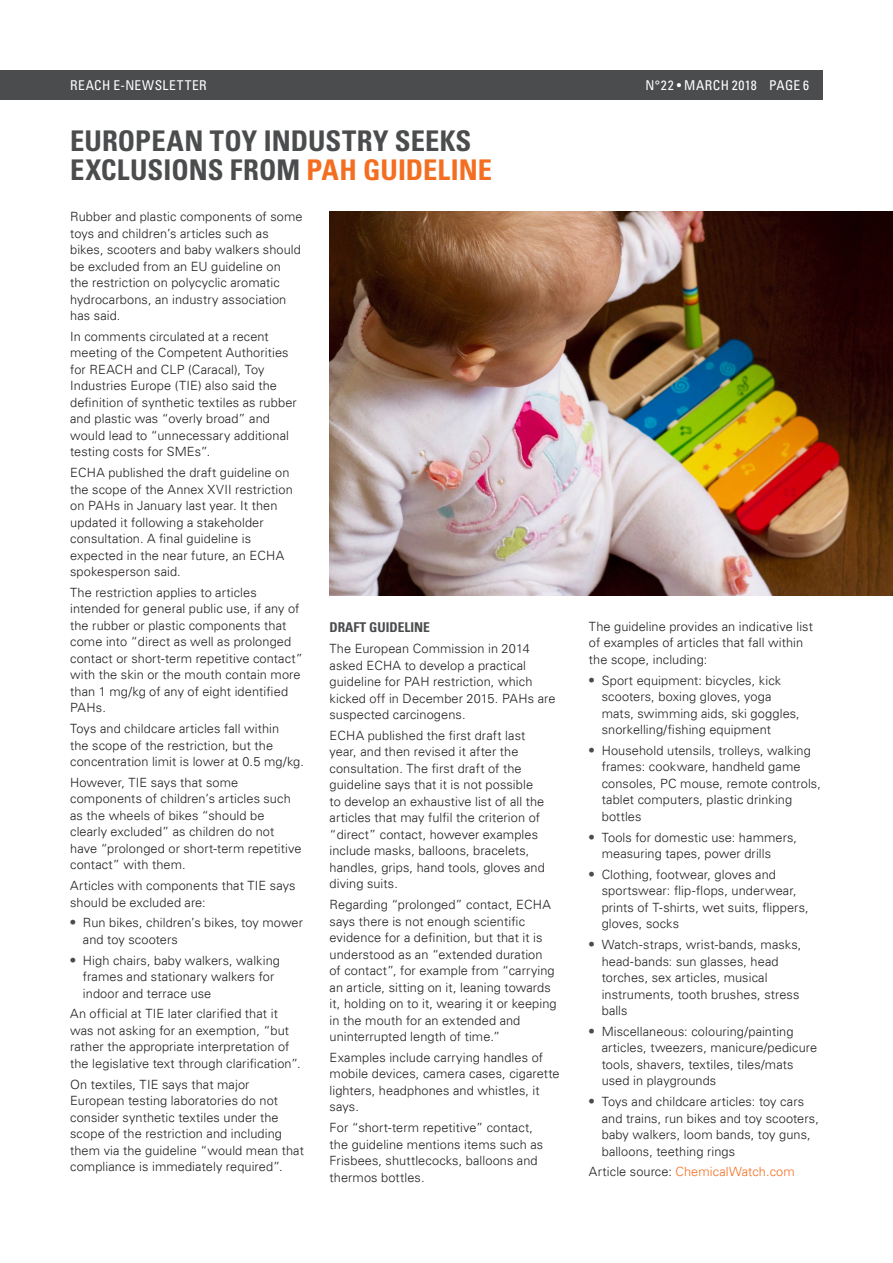
<style>
.page{position:relative;width:893px;height:1263px;background:#fff}
.page>*{position:absolute;margin:0;border:0;box-sizing:border-box;transform-origin:0 0}
.Heading{font:700 condensed 28.5px/28.5px "Univers LT";color:#4b4c4d}
.t1{font:condensed 13.5px "Univers LT";letter-spacing:.035em;color:#fff}
.First_Subheading{font:700 condensed 13.5px "Univers LT";color:#4b4c4d}
.Body_Text{font:300 12.75px/16.5px "Univers LT";letter-spacing:.01em;color:#231f20}
.Body_Text-2{font:300 12.75px "Univers LT";letter-spacing:.01em;color:#f36e21}
.s1{color:#f36e21}
.s2{font-weight:700;font-stretch:condensed;font-size:13.5px;color:#4b4c4d}
.s3{color:#231f20}
</style>
<div class="page">
<div style="left:0;top:70px;width:823px;height:30px;background:#4b4c4d"></div>
<img style="left:330px;top:212px;width:563px;height:383px">
<p class="t1" style="left:70px;top:77px;width:138px">REACH E-NEWSLETTER</p>
<p class="t1" style="left:645px;top:77px;width:165px">N°22 • MARCH 2018 PAGE 6</p>
<p class="Heading" style="left:70px;top:127px;width:423px">EUROPEAN TOY INDUSTRY SEEKS<br>EXCLUSIONS FROM <span class="s1">PAH GUIDELINE</span></p>
<p class="Body_Text" style="left:70px;top:208px;width:234px">Rubber and plastic components of some toys and children’s articles such as bikes, scooters and baby walkers should be excluded from an EU guideline on<br>the restriction on polycyclic aromatic hydrocarbons, an industry association has said.</p>
<p class="Body_Text" style="left:70px;top:328px;width:228px">In comments circulated at a recent meeting of the Competent Authorities for REACH and CLP (Caracal), Toy Industries Europe (TIE) also said the definition of synthetic textiles as rubber and plastic was “overly broad” and would lead to “unnecessary additional testing costs for SMEs”.</p>
<p class="Body_Text" style="left:70px;top:464px;width:224px">ECHA published the draft guideline on the scope of the Annex XVII restriction on PAHs in January last year. It then updated it following a stakeholder consultation. A final guideline is expected in the near future, an ECHA spokesperson said.</p>
<p class="Body_Text" style="left:70px;top:584px;width:234px">The restriction applies to articles intended for general public use, if any of the rubber or plastic components that come into “direct as well as prolonged contact or short-term repetitive contact” with the skin or the mouth contain more than 1 mg/kg of any of eight identified PAHs.</p>
<p class="Body_Text" style="left:70px;top:720px;width:235px">Toys and childcare articles fall within<br>the scope of the restriction, but the concentration limit is lower at 0.5 mg/kg.</p>
<p class="Body_Text" style="left:70px;top:774px;width:233px">However, TIE says that some components of children’s articles such as the wheels of bikes “should be clearly excluded” as children do not have “prolonged or short-term repetitive contact” with them.</p>
<p class="Body_Text" style="left:70px;top:877px;width:227px">Articles with components that TIE says should be excluded are:</p>
<p class="Body_Text" style="left:83px;top:915px;width:222px;text-indent:-13px"><span class="s2">•</span> Run bikes, children’s bikes, toy mower and toy scooters</p>
<p class="Body_Text" style="left:83px;top:952px;width:199px;text-indent:-13px"><span class="s2">•</span> High chairs, baby walkers, walking frames and stationary walkers for indoor and terrace use</p>
<p class="Body_Text" style="left:70px;top:1006px;width:232px">An official at TIE later clarified that it was not asking for an exemption, “but rather the appropriate interpretation of the legislative text through clarification”.</p>
<p class="Body_Text" style="left:70px;top:1076px;width:235px">On textiles, TIE says that major European testing laboratories do not consider synthetic textiles under the scope of the restriction and including them via the guideline “would mean that compliance is immediately required”.</p>
<p class="Body_Text" style="left:589px;top:618px;width:226px">The guideline provides an indicative list of examples of articles that fall within the scope, including:</p>
<p class="Body_Text" style="left:602px;top:672px;width:200px;text-indent:-13px"><span class="s2">•</span> Sport equipment: bicycles, kick scooters, boxing gloves, yoga mats, swimming aids, ski goggles, snorkelling/fishing equipment</p>
<p class="Body_Text" style="left:602px;top:742px;width:221px;text-indent:-13px"><span class="s2">•</span> Household utensils, trolleys, walking frames: cookware, handheld game consoles, PC mouse, remote controls, tablet computers, plastic drinking bottles</p>
<p class="Body_Text" style="left:602px;top:829px;width:197px;text-indent:-13px"><span class="s2">•</span> Tools for domestic use: hammers, measuring tapes, power drills</p>
<p class="Body_Text" style="left:602px;top:866px;width:209px;text-indent:-13px"><span class="s2">•</span> Clothing, footwear, gloves and sportswear: flip-flops, underwear, prints of T-shirts, wet suits, flippers, gloves, socks</p>
<p class="Body_Text" style="left:602px;top:936px;width:201px;text-indent:-13px"><span class="s2">•</span> Watch-straps, wrist-bands, masks, head-bands: sun glasses, head torches, sex articles, musical instruments, tooth brushes, stress balls</p>
<p class="Body_Text" style="left:602px;top:1023px;width:217px;text-indent:-13px"><span class="s2">•</span> Miscellaneous: colouring/painting articles, tweezers, manicure/pedicure tools, shavers, textiles, tiles/mats used in playgrounds</p>
<p class="Body_Text" style="left:602px;top:1093px;width:219px;text-indent:-13px"><span class="s2">•</span> Toys and childcare articles: toy cars and trains, run bikes and toy scooters, baby walkers, loom bands, toy guns, balloons, teething rings</p>
<p class="Body_Text-2" style="left:589px;top:1164px;width:207px"><span class="s3">Article source:</span> ChemicalWatch.com</p>
<p class="First_Subheading" style="left:330px;top:619px;width:102px">DRAFT GUIDELINE</p>
<p class="Body_Text" style="left:330px;top:640px;width:227px">The European Commission in 2014 asked ECHA to develop a practical guideline for PAH restriction, which kicked off in December 2015. PAHs are suspected carcinogens.</p>
<p class="Body_Text" style="left:330px;top:727px;width:217px">ECHA published the first draft last year, and then revised it after the consultation. The first draft of the guideline says that it is not possible to develop an exhaustive list of all the articles that may fulfil the criterion of “direct” contact, however examples include masks, balloons, bracelets, handles, grips, hand tools, gloves and diving suits.</p>
<p class="Body_Text" style="left:330px;top:896px;width:229px">Regarding “prolonged” contact, ECHA says there is not enough scientific evidence for a definition, but that it is understood as an “extended duration of contact”, for example from “carrying an article, sitting on it, leaning towards it, holding on to it, wearing it or keeping in the mouth for an extended and uninterrupted length of time.”</p>
<p class="Body_Text" style="left:330px;top:1049px;width:232px">Examples include carrying handles of mobile devices, camera cases, cigarette lighters, headphones and whistles, it says.</p>
<p class="Body_Text" style="left:330px;top:1119px;width:215px">For “short-term repetitive” contact, the guideline mentions items such as Frisbees, shuttlecocks, balloons and thermos bottles.</p>
</div>
